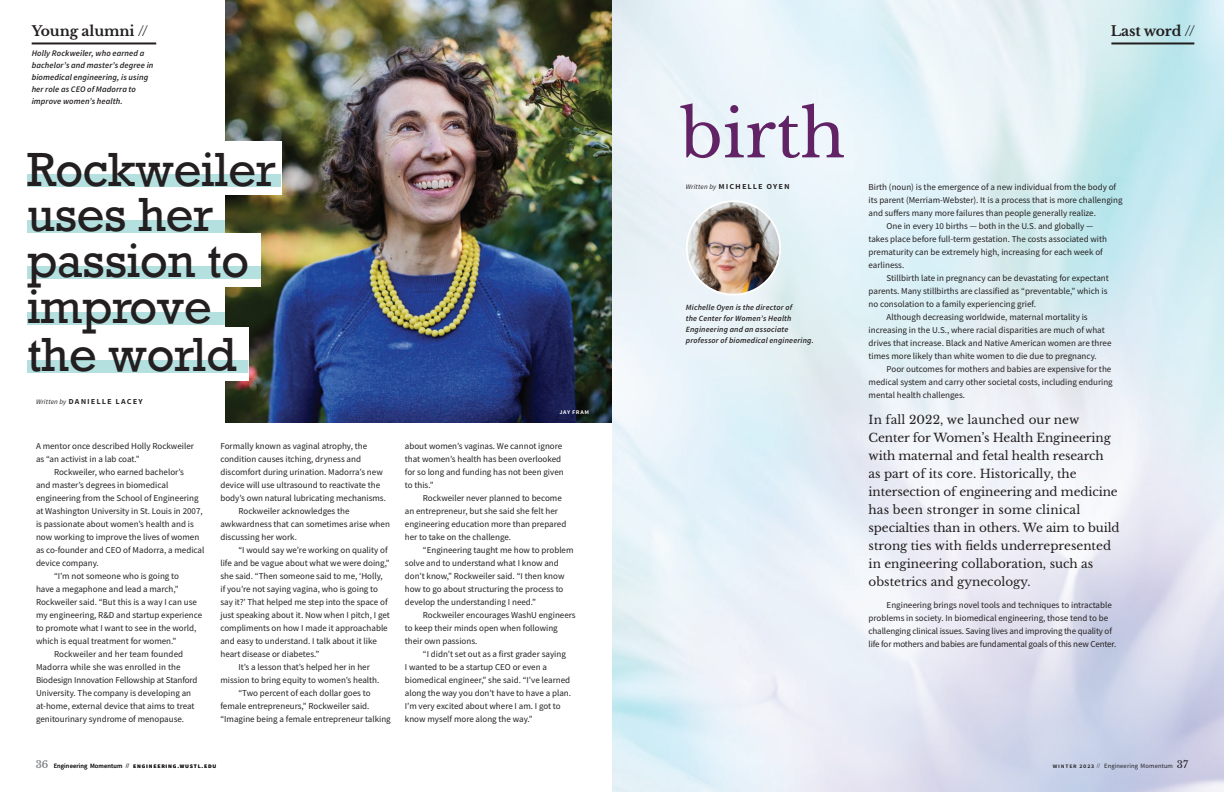
<style>
.page{position:relative;width:1224px;height:792px;background:#fff}
.page>*{position:absolute;margin:0;border:0;box-sizing:border-box;transform-origin:0 0}
.t1{font:65px "Libre Baskerville";color:#612365}
.t2{font:45px/46.5px "Rockwell";letter-spacing:-.01em;color:#231f20}
.t3{font:700 14px "Libre Baskerville";letter-spacing:-.01em;color:#231f20}
.t4{font:12px/18px "Libre Baskerville";color:#231f20}
.t5{font:600 9.5px "Source Sans Pro";letter-spacing:.105em;color:#231f20}
.t6{font:9px/13px "Source Sans Pro";color:#231f20}
.Body_Copy{font:italic 600 8.5px/12px "Source Sans Pro";letter-spacing:.01em;color:#231f20}
.t7{font:italic 600 8px/11px "Source Sans Pro";letter-spacing:.02em;color:#231f20}
.t8{font:600 7px "Source Sans Pro";letter-spacing:.065em;color:#fff}
.t9{font:600 6.5px "Source Sans Pro";letter-spacing:.12em;color:#231f20}
.t10{font:6.5px "Source Sans Pro";color:#231f20}
.s1{font-weight:400}
.s2{font-weight:400;font-style:italic;font-size:7px}
.s3{font-family:"Libre Baskerville";font-weight:400;font-size:10px;color:#939598}
.s4{font-weight:400;font-size:5px}
.s5{font-weight:600}
.s6{font-size:5px}
.s7{font-family:"Libre Baskerville";font-size:10px}
</style>
<div class="page">
<img style="left:225px;top:0;width:387px;height:423px">
<div style="left:24px;top:141px;width:257px;height:54px;background:#fff"></div>
<div style="left:25px;top:233px;width:236px;height:54px;background:#fff"></div>
<div style="left:23px;top:327px;width:225px;height:54px;background:#fff"></div>
<hr style="left:32px;top:42px;width:124px;height:2px;background:#231f20">
<div style="left:27px;top:174px;width:254px;height:13px;background:#b5e0e0"></div>
<div style="left:27px;top:220px;width:198px;height:13px;background:#b5e0e0"></div>
<div style="left:27px;top:266px;width:234px;height:13px;background:#b5e0e0"></div>
<div style="left:27px;top:312px;width:198px;height:13px;background:#b5e0e0"></div>
<div style="left:27px;top:360px;width:221px;height:13px;background:#b5e0e0"></div>
<hr style="left:1111px;top:42px;width:83px;height:2px;background:#231f20">
<img style="left:687px;top:201px;width:93px;height:94px;border-radius:47px">
<div style="left:686px;top:200px;width:95px;height:96px;border:2px solid #fff;border-radius:50%"></div>
<p class="t3" style="left:32px;top:22px;width:118px">Young alumni <span class="s1">//</span></p>
<p class="Body_Copy" style="left:32px;top:47px;width:123px">Holly Rockweiler, who earned a bachelor’s and master’s degree in biomedical engineering, is using her role as CEO of Madorra to improve women’s health.</p>
<p class="t2" style="left:27px;top:147px;width:251px">Rockweiler uses her passion to improve the world</p>
<p class="t5" style="left:36px;top:395px;width:108px"><span class="s2">Written by</span> danielle lacey</p>
<p class="t6" style="left:36px;top:439px;width:159px">A mentor once described Holly Rockweiler as “an activist in a lab coat.”</p>
<p class="t6" style="left:36px;top:465px;width:170px;text-indent:18px">Rockweiler, who earned bachelor’s<br>and master’s degrees in biomedical engineering from the School of Engineering at Washington University in St. Louis in 2007, is passionate about women’s health and is now working to improve the lives of women as co-founder and CEO of Madorra, a medical device company.</p>
<p class="t6" style="left:36px;top:569px;width:168px;text-indent:18px">“I’m not someone who is going to<br>have a megaphone and lead a march,” Rockweiler said. “But this is a way I can use my engineering, R&amp;D and startup experience to promote what I want to see in the world, which is equal treatment for women.”</p>
<p class="t6" style="left:36px;top:647px;width:163px;text-indent:18px">Rockweiler and her team founded Madorra while she was enrolled in the Biodesign Innovation Fellowship at Stanford University. The company is developing an at-home, external device that aims to treat genitourinary syndrome of menopause.</p>
<p class="t6" style="left:220px;top:439px;width:167px">Formally known as vaginal atrophy, the condition causes itching, dryness and discomfort during urination. Madorra’s new device will use ultrasound to reactivate the body’s own natural lubricating mechanisms.</p>
<p class="t6" style="left:220px;top:504px;width:171px;text-indent:18px">Rockweiler acknowledges the awkwardness that can sometimes arise when discussing her work.</p>
<p class="t6" style="left:220px;top:543px;width:171px;text-indent:18px">“I would say we’re working on quality of life and be vague about what we were doing,” she said. “Then someone said to me, ‘Holly, if you’re not saying vagina, who is going to say it?’ That helped me step into the space of just speaking about it. Now when I pitch, I get compliments on how I made it approachable and easy to understand. I talk about it like heart disease or diabetes.”</p>
<p class="t6" style="left:220px;top:660px;width:160px;text-indent:18px">It’s a lesson that’s helped her in her mission to bring equity to women’s health.</p>
<p class="t6" style="left:220px;top:686px;width:172px;text-indent:18px">“Two percent of each dollar goes to female entrepreneurs,” Rockweiler said. “Imagine being a female entrepreneur talking</p>
<p class="t8" style="left:560px;top:407px;width:31px">jay fram</p>
<p class="t6" style="left:405px;top:439px;width:160px">about women’s vaginas. We cannot ignore that women’s health has been overlooked for so long and funding has not been given to this.”</p>
<p class="t6" style="left:405px;top:491px;width:163px;text-indent:18px">Rockweiler never planned to become an entrepreneur, but she said she felt her engineering education more than prepared her to take on the challenge.</p>
<p class="t6" style="left:405px;top:543px;width:170px;text-indent:18px">“Engineering taught me how to problem solve and to understand what I know and don’t know,” Rockweiler said. “I then know how to go about structuring the process to develop the understanding I need.”</p>
<p class="t6" style="left:405px;top:608px;width:172px;text-indent:18px">Rockweiler encourages WashU engineers to keep their minds open when following their own passions.</p>
<p class="t6" style="left:405px;top:647px;width:168px;text-indent:18px">“I didn’t set out as a first grader saying<br>I wanted to be a startup CEO or even a biomedical engineer,” she said. “I’ve learned along the way you don’t have to have a plan.<br>I’m very excited about where I am. I got to know myself more along the way.”</p>
<p class="t9" style="left:36px;top:761px;width:182px"><span class="s3">36</span> <span class="s1">Engineering Momentum</span> <span class="s4">//</span> engineering.wustl.edu</p>
<p class="t3" style="left:1111px;top:22px;width:86px">Last word <span class="s1">//</span></p>
<p class="t1" style="left:680px;top:94px;width:166px">birth</p>
<p class="t5" style="left:686px;top:180px;width:105px"><span class="s2">Written by</span> michelle oyen</p>
<p class="t7" style="left:686px;top:301px;width:129px">Michelle Oyen is the director of<br>the Center for Women’s Health<br>Engineering and an associate professor of biomedical engineering.</p>
<p class="t6" style="left:869px;top:181px;width:255px">Birth (noun) is the emergence of a new individual from the body of its parent (Merriam-Webster). It is a process that is more challenging and suffers many more failures than people generally realize.</p>
<p class="t6" style="left:869px;top:220px;width:240px;text-indent:18px">One in every 10 births — both in the U.S. and globally — takes place before full-term gestation. The costs associated with prematurity can be extremely high, increasing for each week of earliness.</p>
<p class="t6" style="left:869px;top:272px;width:242px;text-indent:18px">Stillbirth late in pregnancy can be devastating for expectant parents. Many stillbirths are classified as “preventable,” which is no consolation to a family experiencing grief.</p>
<p class="t6" style="left:869px;top:311px;width:244px;text-indent:18px">Although decreasing worldwide, maternal mortality is increasing in the U.S., where racial disparities are much of what drives that increase. Black and Native American women are three times more likely than white women to die due to pregnancy.</p>
<p class="t6" style="left:869px;top:363px;width:246px;text-indent:18px">Poor outcomes for mothers and babies are expensive for the medical system and carry other societal costs, including enduring mental health challenges.</p>
<p class="t4" style="left:869px;top:410px;width:253px">In fall 2022, we launched our new Center for Women’s Health Engineering with maternal and fetal health research<br>as part of its core. Historically, the intersection of engineering and medicine has been stronger in some clinical specialties than in others. We aim to build strong ties with fields underrepresented in engineering collaboration, such as obstetrics and gynecology.</p>
<p class="t6" style="left:869px;top:598px;width:249px;text-indent:18px">Engineering brings novel tools and techniques to intractable problems in society. In biomedical engineering, those tend to be challenging clinical issues. Saving lives and improving the quality of life for mothers and babies are fundamental goals of this new Center.</p>
<p class="t10" style="left:1053px;top:761px;width:137px"><span class="s5">winter 2023</span> <span class="s6">//</span> Engineering Momentum <span class="s7">37</span></p>
</div>
